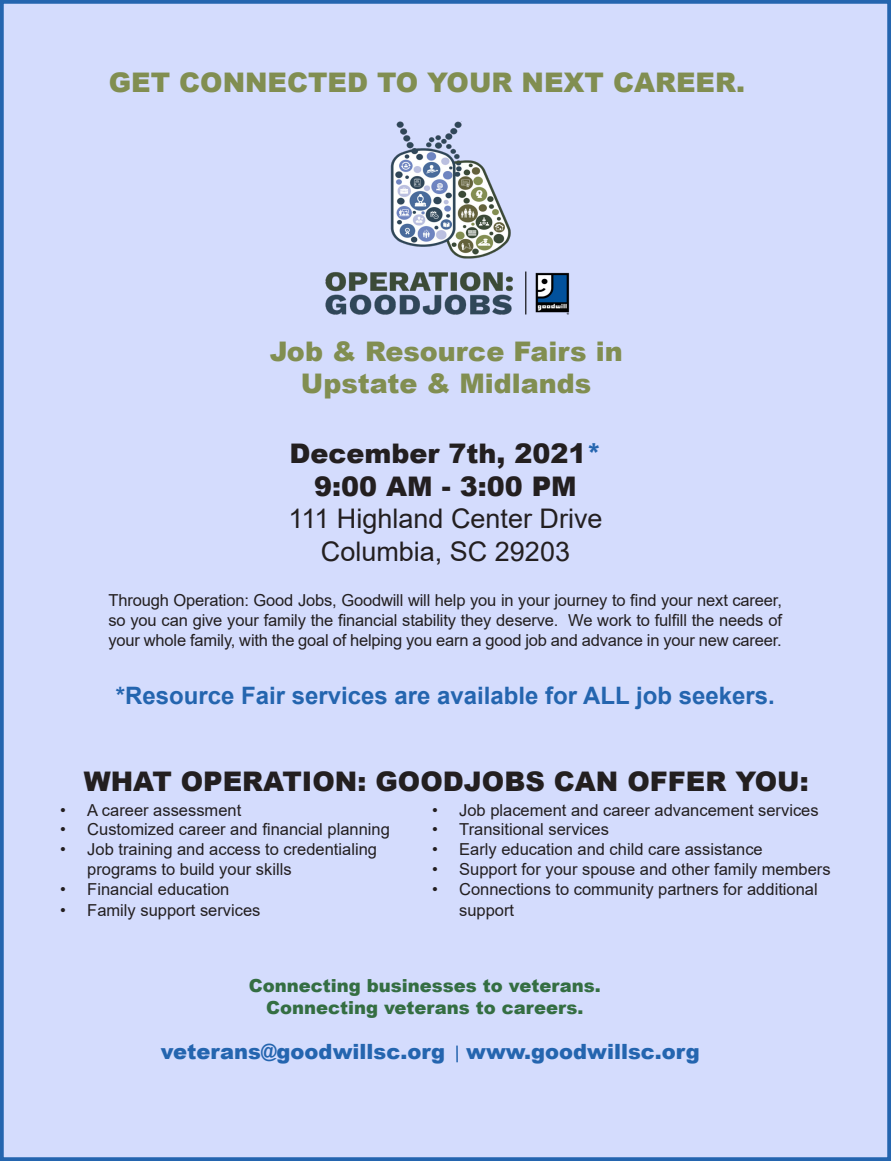
<style>
.page{position:relative;width:891px;height:1161px;background:#d4dcfd}
.page>*{position:absolute;margin:0;border:0;box-sizing:border-box;transform-origin:0 0}
.t1{font:900 27px "Arial";color:#818e51}
.t2{font:900 27px/32.4px "Arial";color:#231f20;text-align:center}
.t3{font:27px "Arial";color:#231f20}
.t4{font:700 24px "Arial";color:#2465af}
.t5{font:900 21px "Arial";color:#2465af}
.t6{font:900 18px "Arial";color:#346e42}
.t7{font:16.5px/19.8px "Arial";color:#231f20}
.s1{color:#2465af}
</style>
<div class="page">
<img style="left:310px;top:121px;width:271px;height:203px">
<svg style="left:456px;top:1046px;width:2px;height:16px"></svg>
<p class="t1" style="left:109px;top:63px;width:638px">GET CONNECTED TO YOUR NEXT CAREER.</p>
<p class="t1" style="left:270px;top:332px;width:355px">Job &amp; Resource Fairs in</p>
<p class="t1" style="left:301px;top:364px;width:292px">Upstate &amp; Midlands</p>
<p class="t2" style="left:289px;top:437px;width:314px">December 7th, 2021<span class="s1">*<br></span>9:00 AM - 3:00 PM</p>
<p class="t3" style="left:288px;top:500px;width:316px">111 Highland Center Drive</p>
<p class="t3" style="left:321px;top:533px;width:251px">Columbia, SC 29203</p>
<p class="t7" style="left:108px;top:591px;width:675px;text-align:justify">Through Operation: Good Jobs, Goodwill will help you in your journey to find your next career, so you can give your family the financial stability they deserve. We work to fulfill the needs of your whole family, with the goal of helping you earn a good job and advance in your new career.</p>
<p class="t4" style="left:116px;top:678px;width:661px">*Resource Fair services are available for ALL job seekers.</p>
<p class="t2" style="left:84px;top:765px;width:727px">WHAT OPERATION: GOODJOBS CAN OFFER YOU:</p>
<p class="t7" style="left:60px;top:800px;width:183px">• A career assessment</p>
<p class="t7" style="left:60px;top:820px;width:331px">• Customized career and financial planning</p>
<p class="t7" style="left:87px;top:839px;width:291px;text-indent:-27px">• Job training and access to credentialing programs to build your skills</p>
<p class="t7" style="left:60px;top:879px;width:171px">• Financial education</p>
<p class="t7" style="left:60px;top:901px;width:202px">• Family support services</p>
<p class="t7" style="left:432px;top:800px;width:388px">• Job placement and career advancement services</p>
<p class="t7" style="left:432px;top:820px;width:178px">• Transitional services</p>
<p class="t7" style="left:432px;top:839px;width:332px">• Early education and child care assistance</p>
<p class="t7" style="left:432px;top:859px;width:400px">• Support for your spouse and other family members</p>
<p class="t7" style="left:459px;top:878px;width:360px;line-height:21.6px;text-indent:-27px">• Connections to community partners for additional support</p>
<p class="t6" style="left:249px;top:973px;width:353px">Connecting businesses to veterans.</p>
<p class="t6" style="left:266px;top:994px;width:319px">Connecting veterans to careers.</p>
<p class="t5" style="left:161px;top:1036px;width:540px">veterans@goodwillsc.org www.goodwillsc.org</p>
</div>
